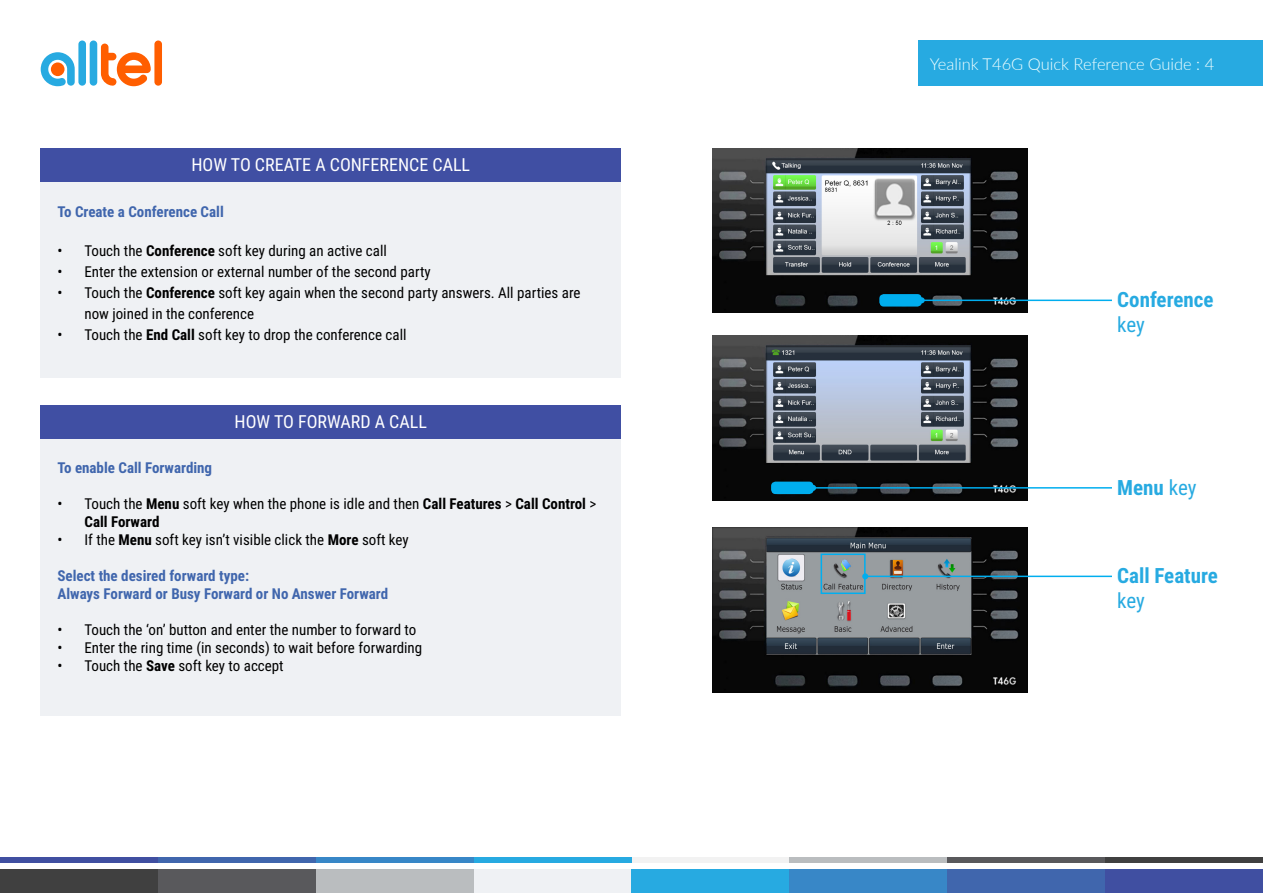
<style>
.page{position:relative;width:1263px;height:893px;background:#fff}
.page>*{position:absolute;margin:0;border:0;box-sizing:border-box;transform-origin:0 0}
.t1{font:700 21px "Roboto Condensed";color:#27aae1}
.t2{font:21px "Roboto Condensed";letter-spacing:-.01em;color:#27aae1}
.t3{font:18px "Roboto Condensed";color:#fff}
.t4{font:300 16.5px "Lato";color:#f2ffff}
.t5{font:15px/21px "Roboto Condensed";color:#000}
.t6{font:700 15px/18px "Roboto Condensed";color:#4066ad}
.s1{font-weight:700}
.s2{font-weight:400}
</style>
<div class="page">
<div style="left:154px;top:41px;width:8px;height:45px;background:#ff5e00;border-radius:4px"></div>
<div style="left:90px;top:41px;width:7px;height:45px;background:#27aae1;border-radius:4px"></div>
<div style="left:78px;top:41px;width:8px;height:45px;background:#27aae1;border-radius:4px"></div>
<svg style="left:41px;top:52px;width:34px;height:34px"></svg>
<svg style="left:101px;top:44px;width:50px;height:42px"></svg>
<div style="left:0;top:869px;width:158px;height:24px;background:#404040"></div>
<div style="left:158px;top:869px;width:158px;height:24px;background:#59595c"></div>
<div style="left:316px;top:869px;width:158px;height:24px;background:#babdbf"></div>
<div style="left:474px;top:869px;width:157px;height:24px;background:#eff1f4"></div>
<div style="left:1105px;top:869px;width:158px;height:24px;background:#404fa1"></div>
<div style="left:947px;top:869px;width:158px;height:24px;background:#4066ad"></div>
<div style="left:789px;top:869px;width:158px;height:24px;background:#3887c7"></div>
<div style="left:631px;top:869px;width:158px;height:24px;background:#27aae1"></div>
<div style="left:1105px;top:857px;width:158px;height:6px;background:#404040"></div>
<div style="left:947px;top:857px;width:158px;height:6px;background:#59595c"></div>
<div style="left:789px;top:857px;width:158px;height:6px;background:#babdbf"></div>
<div style="left:631px;top:857px;width:158px;height:6px;background:#f2f2f2"></div>
<div style="left:0;top:857px;width:158px;height:6px;background:#404fa1"></div>
<div style="left:158px;top:857px;width:158px;height:6px;background:#4066ad"></div>
<div style="left:316px;top:857px;width:158px;height:6px;background:#3887c7"></div>
<div style="left:474px;top:857px;width:157px;height:6px;background:#27aae1"></div>
<div style="left:816px;top:40px;width:447px;height:46px;background:#27aae1"></div>
<img style="left:713px;top:336px;width:314px;height:164px">
<img style="left:713px;top:149px;width:314px;height:164px">
<div style="left:345px;top:31px;width:573px;height:68px;background:#fff"></div>
<div style="left:40px;top:148px;width:581px;height:35px;background:#404fa3"></div>
<div style="left:40px;top:405px;width:581px;height:34px;background:#404fa3"></div>
<div style="left:40px;top:183px;width:581px;height:195px;background:#eff1f4"></div>
<div style="left:40px;top:439px;width:581px;height:277px;background:#eff1f4"></div>
<div style="left:879px;top:294px;width:43px;height:13px;background:#00aeef;border-radius:4px"></div>
<div style="left:771px;top:482px;width:42px;height:12px;background:#00aeef;border-radius:4px"></div>
<hr style="left:922px;top:300px;width:190px;height:1px;background:#00aeef">
<svg style="left:921px;top:297px;width:4px;height:6px"></svg>
<hr style="left:813px;top:487px;width:299px;height:2px;background:#00aeef">
<svg style="left:813px;top:485px;width:3px;height:6px"></svg>
<img style="left:713px;top:528px;width:314px;height:164px">
<hr style="left:865px;top:576px;width:247px;height:1px;background:#00aeef">
<svg style="left:862px;top:573px;width:6px;height:6px"></svg>
<div style="left:820px;top:554px;width:46px;height:40px;border:2px solid #00aeef"></div>
<p class="t3" style="left:191px;top:152px;width:280px">HOW TO CREATE A CONFERENCE CALL</p>
<p class="t6" style="left:57px;top:202px;width:168px">To Create a Conference Call</p>
<p class="t5" style="left:57px;top:239px;width:331px">• Touch the <span class="s1">Conference</span> soft key during an active call</p>
<p class="t5" style="left:57px;top:260px;width:375px">• Enter the extension or external number of the second party</p>
<p class="t5" style="left:84px;top:281px;width:497px;text-indent:-27px">• Touch the <span class="s1">Conference</span> soft key again when the second party answers. All parties are now joined in the conference</p>
<p class="t5" style="left:57px;top:323px;width:351px">• Touch the <span class="s1">End Call</span> soft key to drop the conference call</p>
<p class="t3" style="left:235px;top:409px;width:194px">HOW TO FORWARD A CALL</p>
<p class="t6" style="left:57px;top:458px;width:156px">To enable Call Forwarding</p>
<p class="t5" style="left:84px;top:494px;width:513px;line-height:18px;text-indent:-27px">• Touch the <span class="s1">Menu</span> soft key when the phone is idle and then <span class="s1">Call Features</span> &gt; <span class="s1">Call Control</span> &gt;<br><span class="s1">Call Forward</span></p>
<p class="t5" style="left:57px;top:529px;width:353px">• If the <span class="s1">Menu</span> soft key isn’t visible click the <span class="s1">More</span> soft key</p>
<p class="t6" style="left:57px;top:566px;width:332px">Select the desired forward type:<br>Always Forward or Busy Forward or No Answer Forward</p>
<p class="t5" style="left:57px;top:619px;width:360px">• Touch the ‘on’ button and enter the number to forward to</p>
<p class="t5" style="left:57px;top:637px;width:366px">• Enter the ring time (in seconds) to wait before forwarding</p>
<p class="t5" style="left:57px;top:655px;width:228px">• Touch the <span class="s1">Save</span> soft key to accept</p>
<p class="t4" style="left:930px;top:53px;width:286px">Yealink T46G Quick Reference Guide : 4</p>
<h1 class="t1" style="left:1117px;top:285px;width:98px">Conference</h1>
<h1 class="t2" style="left:1117px;top:310px;width:29px">key</h1>
<h1 class="t1" style="left:1117px;top:472px;width:81px">Menu <span class="s2">key</span></h1>
<h1 class="t1" style="left:1117px;top:561px;width:102px">Call Feature</h1>
<h1 class="t2" style="left:1117px;top:586px;width:29px">key</h1>
</div>
